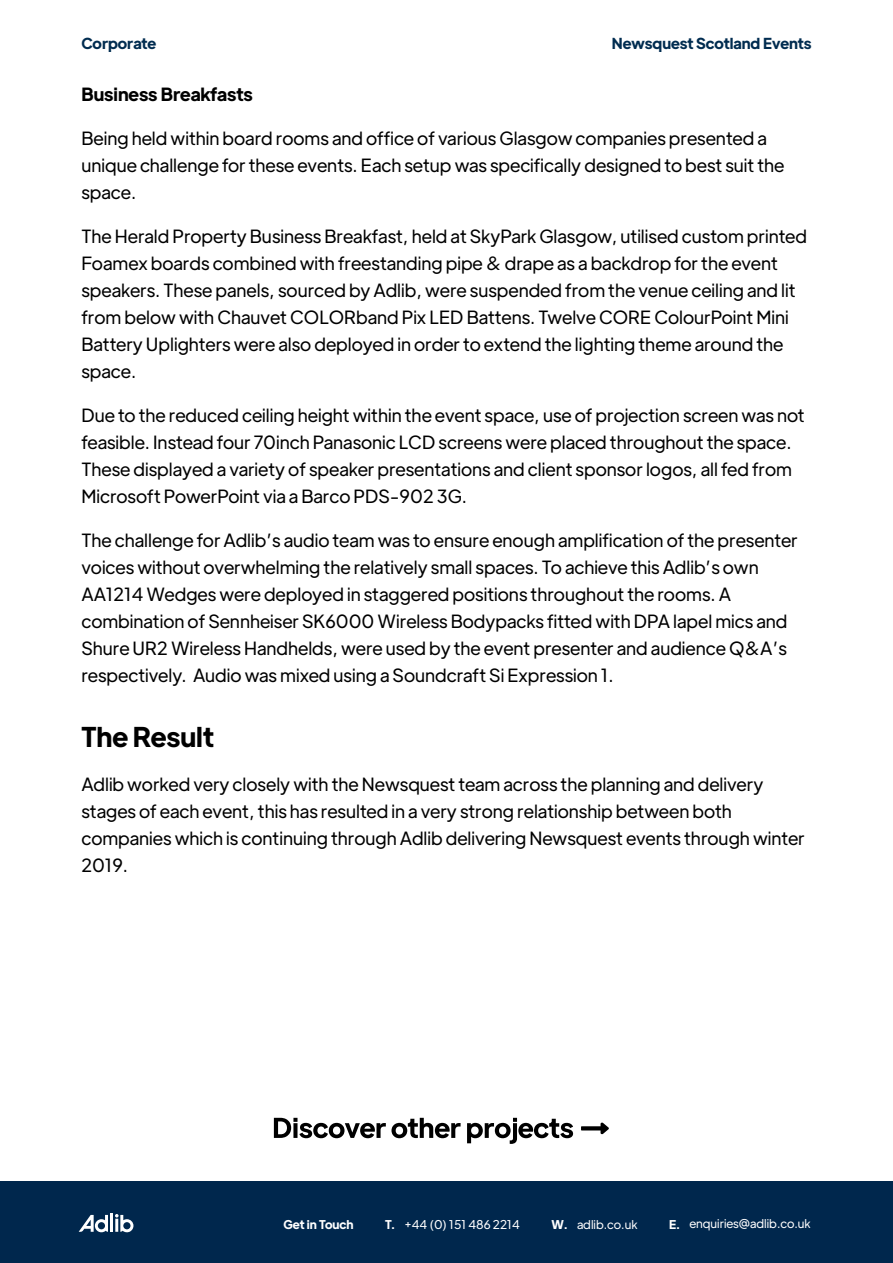
<style>
.page{position:relative;width:893px;height:1263px;background:#fff}
.page>*{position:absolute;margin:0;border:0;box-sizing:border-box;transform-origin:0 0}
.t1{font:700 27px "Plus Jakarta Display";color:#000}
.t2{font:18px/27px "Plus Jakarta Display";color:#000}
.t3{font:700 18px "Plus Jakarta Display";color:#000}
.t4{font:700 15px "Plus Jakarta Display";color:#002c50}
.t5{font:12px "Plus Jakarta Display";color:#fff}
.t6{font:700 12px "Plus Jakarta Display";color:#fff}
.s1{font-weight:700}
</style>
<div class="page">
<div style="left:0;top:1182px;width:893px;height:81px;background:#00274d"></div>
<hr style="left:110px;top:1213px;width:3px;height:19px;background:#fff">
<svg style="left:115px;top:1214px;width:18px;height:19px"></svg>
<svg style="left:79px;top:1215px;width:29px;height:18px"></svg>
<svg style="left:274px;top:1118px;width:299px;height:26px"></svg>
<svg style="left:581px;top:1122px;width:28px;height:12px"></svg>
<p class="t4" style="left:81px;top:33px;width:76px">Corporate</p>
<p class="t4" style="left:612px;top:33px;width:201px">Newsquest Scotland Events</p>
<p class="t3" style="left:81px;top:81px;width:173px">Business Breakfasts</p>
<p class="t2" style="left:81px;top:124px;width:705px">Being held within board rooms and office of various Glasgow companies presented a unique challenge for these events. Each setup was specifically designed to best suit the space.</p>
<p class="t2" style="left:81px;top:222px;width:727px">The Herald Property Business Breakfast, held at SkyPark Glasgow, utilised custom printed Foamex boards combined with freestanding pipe &amp; drape as a backdrop for the event speakers. These panels, sourced by Adlib, were suspended from the venue ceiling and lit from below with Chauvet COLORband Pix LED Battens. Twelve CORE ColourPoint Mini Battery Uplighters were also deployed in order to extend the lighting theme around the space.</p>
<p class="t2" style="left:81px;top:401px;width:725px">Due to the reduced ceiling height within the event space, use of projection screen was not feasible. Instead four 70inch Panasonic LCD screens were placed throughout the space.<br>These displayed a variety of speaker presentations and client sponsor logos, all fed from Microsoft PowerPoint via a Barco PDS-902 3G.</p>
<p class="t2" style="left:81px;top:526px;width:718px">The challenge for Adlib’s audio team was to ensure enough amplification of the presenter voices without overwhelming the relatively small spaces. To achieve this Adlib’s own AA1214 Wedges were deployed in staggered positions throughout the rooms. A combination of Sennheiser SK6000 Wireless Bodypacks fitted with DPA lapel mics and Shure UR2 Wireless Handhelds, were used by the event presenter and audience Q&amp;A’s respectively. Audio was mixed using a Soundcraft Si Expression 1.</p>
<h1 class="t1" style="left:81px;top:718px;width:134px">The Result</h1>
<p class="t2" style="left:81px;top:770px;width:725px">Adlib worked very closely with the Newsquest team across the planning and delivery stages of each event, this has resulted in a very strong relationship between both companies which is continuing through Adlib delivering Newsquest events through winter 2019.</p>
<p class="t6" style="left:284px;top:1216px;width:71px">Get in Touch</p>
<p class="t5" style="left:385px;top:1216px;width:136px"><span class="s1">T.</span> +44 (0) 151 486 2214</p>
<p class="t5" style="left:552px;top:1216px;width:87px"><span class="s1">W.</span> adlib.co.uk</p>
<p class="t5" style="left:669px;top:1216px;width:143px"><span class="s1">E.</span> enquiries@adlib.co.uk</p>
</div>
